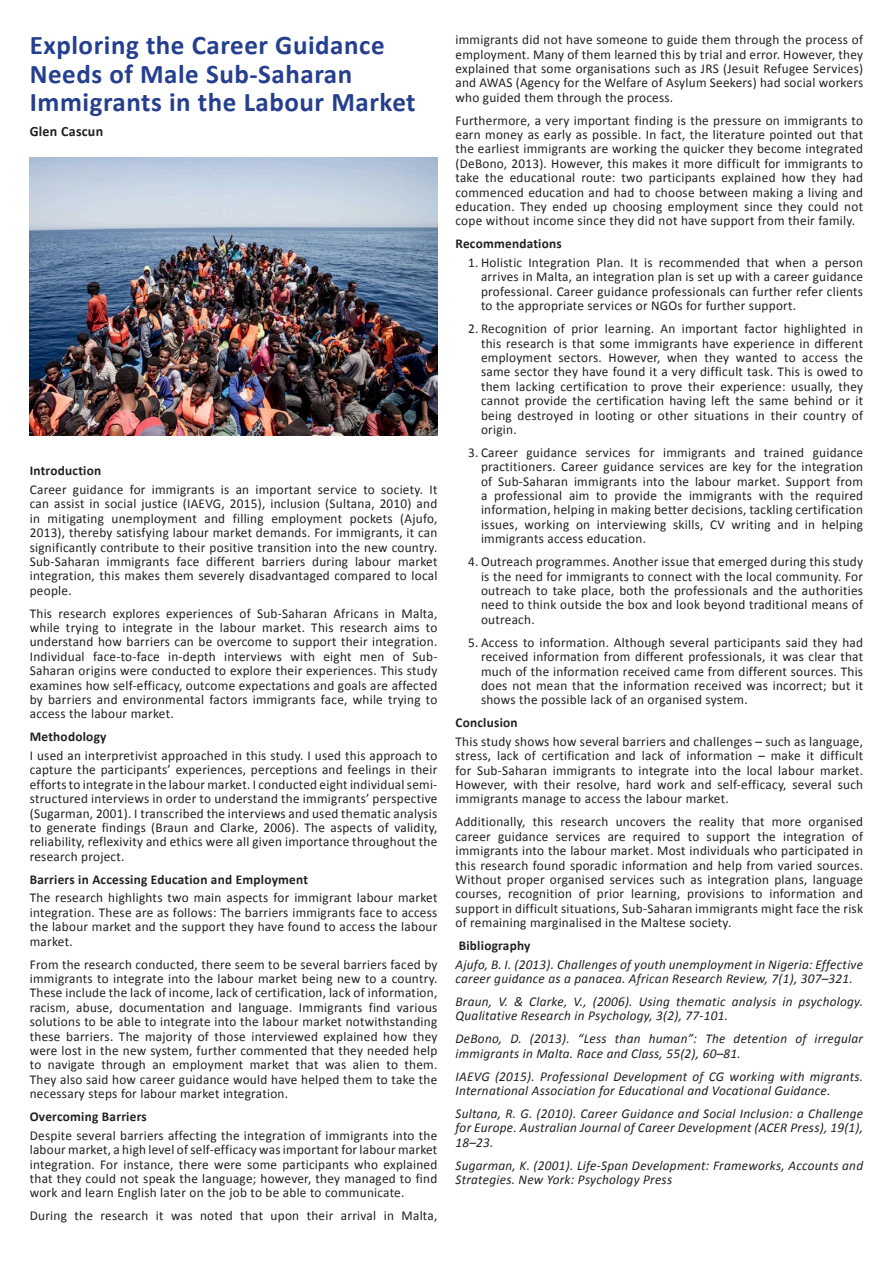
<style>
.page{position:relative;width:893px;height:1263px;background:#fff}
.page>*{position:absolute;margin:0;border:0;box-sizing:border-box;transform-origin:0 0}
.Heading{font:700 27px/28.5px "Calibri";letter-spacing:.02em;color:#253f8e}
.Author{font:700 14.25px "Calibri";letter-spacing:.02em;color:#231f20}
.Body_Text{font:13.5px/14.4px "Calibri";letter-spacing:.02em;color:#231f20;text-align:justify}
.References{font:italic 13.5px/14.4px "Calibri";letter-spacing:.02em;color:#231f20}
.sub_title{font:700 13.5px "Calibri";letter-spacing:.02em;color:#231f20}
</style>
<div class="page">
<img style="left:30px;top:157px;width:408px;height:278px">
<p class="Heading" style="left:30px;top:31px;width:387px">Exploring the Career Guidance<br>Needs of Male Sub-Saharan<br>Immigrants in the Labour Market</p>
<p class="Author" style="left:30px;top:122px;width:75px">Glen Cascun</p>
<p class="sub_title" style="left:30px;top:462px;width:73px">Introduction</p>
<p class="Body_Text" style="left:30px;top:482px;width:409px">Career guidance for immigrants is an important service to society. It can assist in social justice (IAEVG, 2015), inclusion (Sultana, 2010) and in mitigating unemployment and filling employment pockets (Ajufo, 2013), thereby satisfying labour market demands. For immigrants, it can significantly contribute to their positive transition into the new country.<br>Sub-Saharan immigrants face different barriers during labour market integration, this makes them severely disadvantaged compared to local people.</p>
<p class="Body_Text" style="left:30px;top:606px;width:409px">This research explores experiences of Sub-Saharan Africans in Malta, while trying to integrate in the labour market. This research aims to understand how barriers can be overcome to support their integration.<br>Individual face-to-face in-depth interviews with eight men of Sub-Saharan origins were conducted to explore their experiences. This study examines how self-efficacy, outcome expectations and goals are affected by barriers and environmental factors immigrants face, while trying to access the labour market.</p>
<p class="sub_title" style="left:30px;top:728px;width:78px">Methodology</p>
<p class="Body_Text" style="left:30px;top:748px;width:409px">I used an interpretivist approached in this study. I used this approach to capture the participants’ experiences, perceptions and feelings in their efforts to integrate in the labour market. I conducted eight individual semi&shy;structured interviews in order to understand the immigrants’ perspective (Sugarman, 2001). I transcribed the interviews and used thematic analysis to generate findings (Braun and Clarke, 2006). The aspects of validity, reliability, reflexivity and ethics were all given importance throughout the research project.</p>
<p class="sub_title" style="left:30px;top:871px;width:280px">Barriers in Accessing Education and Employment</p>
<p class="Body_Text" style="left:30px;top:891px;width:409px">The research highlights two main aspects for immigrant labour market integration. These are as follows: The barriers immigrants face to access the labour market and the support they have found to access the labour market.</p>
<p class="Body_Text" style="left:30px;top:957px;width:409px">From the research conducted, there seem to be several barriers faced by immigrants to integrate into the labour market being new to a country.<br>These include the lack of income, lack of certification, lack of information, racism, abuse, documentation and language. Immigrants find various solutions to be able to integrate into the labour market notwithstanding these barriers. The majority of those interviewed explained how they were lost in the new system, further commented that they needed help to navigate through an employment market that was alien to them.<br>They also said how career guidance would have helped them to take the necessary steps for labour market integration.</p>
<p class="sub_title" style="left:30px;top:1108px;width:119px">Overcoming Barriers</p>
<p class="Body_Text" style="left:30px;top:1128px;width:409px">Despite several barriers affecting the integration of immigrants into the labour market, a high level of self-efficacy was important for labour market integration. For instance, there were some participants who explained that they could not speak the language; however, they managed to find work and learn English later on the job to be able to communicate.</p>
<p class="Body_Text" style="left:30px;top:1208px;width:409px">During the research it was noted that upon their arrival in Malta,</p>
<p class="Body_Text" style="left:455px;top:33px;width:409px">immigrants did not have someone to guide them through the process of employment. Many of them learned this by trial and error. However, they explained that some organisations such as JRS (Jesuit Refugee Services) and AWAS (Agency for the Welfare of Asylum Seekers) had social workers who guided them through the process.</p>
<p class="Body_Text" style="left:455px;top:113px;width:409px">Furthermore, a very important finding is the pressure on immigrants to earn money as early as possible. In fact, the literature pointed out that the earliest immigrants are working the quicker they become integrated (DeBono, 2013). However, this makes it more difficult for immigrants to take the educational route: two participants explained how they had commenced education and had to choose between making a living and education. They ended up choosing employment since they could not cope without income since they did not have support from their family.</p>
<p class="sub_title" style="left:455px;top:235px;width:108px">Recommendations</p>
<p class="Body_Text" style="left:481px;top:255px;width:384px;text-indent:-13px">1. Holistic Integration Plan. It is recommended that when a person arrives in Malta, an integration plan is set up with a career guidance professional. Career guidance professionals can further refer clients to the appropriate services or NGOs for further support.</p>
<p class="Body_Text" style="left:481px;top:321px;width:384px;text-indent:-13px">2. Recognition of prior learning. An important factor highlighted in this research is that some immigrants have experience in different employment sectors. However, when they wanted to access the same sector they have found it a very difficult task. This is owed to them lacking certification to prove their experience: usually, they cannot provide the certification having left the same behind or it being destroyed in looting or other situations in their country of origin.</p>
<p class="Body_Text" style="left:481px;top:445px;width:384px;text-indent:-13px">3. Career guidance services for immigrants and trained guidance practitioners. Career guidance services are key for the integration of Sub-Saharan immigrants into the labour market. Support from a professional aim to provide the immigrants with the required information, helping in making better decisions, tackling certification issues, working on interviewing skills, CV writing and in helping immigrants access education.</p>
<p class="Body_Text" style="left:481px;top:554px;width:384px;text-indent:-13px">4. Outreach programmes. Another issue that emerged during this study is the need for immigrants to connect with the local community. For outreach to take place, both the professionals and the authorities need to think outside the box and look beyond traditional means of outreach.</p>
<p class="Body_Text" style="left:481px;top:635px;width:384px;text-indent:-13px">5. Access to information. Although several participants said they had received information from different professionals, it was clear that much of the information received came from different sources. This does not mean that the information received was incorrect; but it shows the possible lack of an organised system.</p>
<p class="sub_title" style="left:455px;top:714px;width:64px">Conclusion</p>
<p class="Body_Text" style="left:455px;top:734px;width:409px">This study shows how several barriers and challenges – such as language, stress, lack of certification and lack of information – make it difficult for Sub-Saharan immigrants to integrate into the local labour market.<br>However, with their resolve, hard work and self-efficacy, several such immigrants manage to access the labour market.</p>
<p class="Body_Text" style="left:455px;top:815px;width:409px">Additionally, this research uncovers the reality that more organised career guidance services are required to support the integration of immigrants into the labour market. Most individuals who participated in this research found sporadic information and help from varied sources.<br>Without proper organised services such as integration plans, language courses, recognition of prior learning, provisions to information and support in difficult situations, Sub-Saharan immigrants might face the risk of remaining marginalised in the Maltese society.</p>
<p class="sub_title" style="left:459px;top:937px;width:73px">Bibliography</p>
<p class="References" style="left:455px;top:956px;width:409px">Ajufo, B. I. (2013). Challenges of youth unemployment in Nigeria: Effective career guidance as a panacea. African Research Review, 7(1), 307–321.</p>
<p class="References" style="left:455px;top:994px;width:409px">Braun, V. &amp; Clarke, V., (2006). Using thematic analysis in psychology.<br>Qualitative Research in Psychology, 3(2), 77-101.</p>
<p class="References" style="left:455px;top:1031px;width:409px">DeBono, D. (2013). “Less than human”: The detention of irregular immigrants in Malta. Race and Class, 55(2), 60–81.</p>
<p class="References" style="left:455px;top:1068px;width:409px">IAEVG (2015). Professional Development of CG working with migrants.<br>International Association for Educational and Vocational Guidance.</p>
<p class="References" style="left:455px;top:1106px;width:409px;text-align:justify">Sultana, R. G. (2010). Career Guidance and Social Inclusion: a Challenge for Europe. Australian Journal of Career Development (ACER Press), 19(1), 18–23.</p>
<p class="References" style="left:455px;top:1157px;width:409px">Sugarman, K. (2001). Life-Span Development: Frameworks, Accounts and<br>Strategies. New York: Psychology Press</p>
</div>
